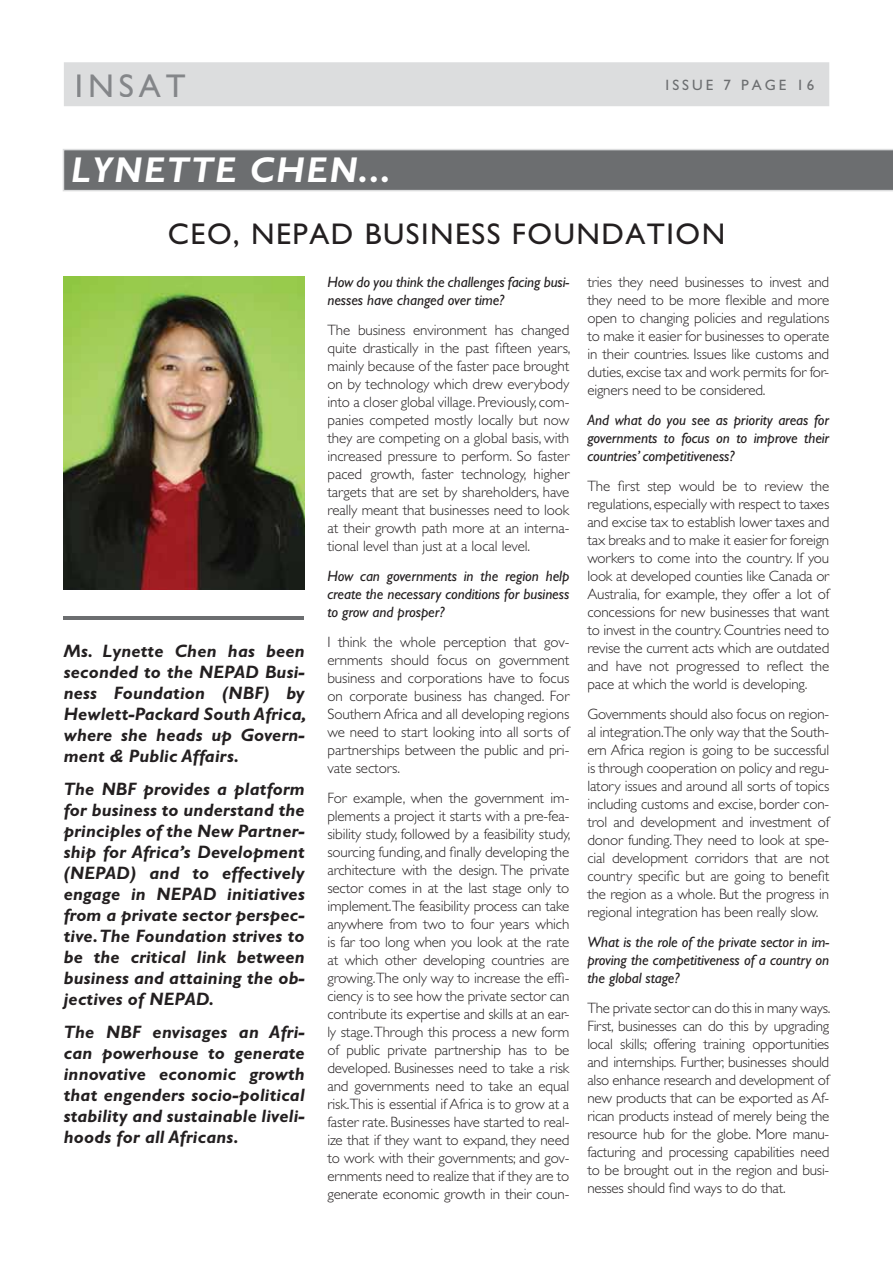
<style>
.page{position:relative;width:893px;height:1263px;background:#fff}
.page>*{position:absolute;margin:0;border:0;box-sizing:border-box;transform-origin:0 0}
.t1{font:italic 700 36px "Gill Sans";letter-spacing:.05em;color:#fff}
.t2{font:33px "Gill Sans";letter-spacing:.15em;color:#848689}
.t3{font:30px "Gill Sans";letter-spacing:.05em;color:#231f20}
.t4{font:italic 700 18px/21px "Gill Sans";letter-spacing:.01em;color:#231f20;text-align:justify}
.t5{font:300 15px/18px "Gill Sans";letter-spacing:-.01em;color:#231f20;text-align:justify}
.t6{font:italic 15px/18px "Gill Sans";letter-spacing:-.005em;color:#231f20;text-align:justify}
.t7{font:15px "Gill Sans";letter-spacing:.2em;color:#6c6e70}
</style>
<div class="page">
<div style="left:64px;top:62px;width:765px;height:44px;background:#dcddde"></div>
<div style="left:77px;top:74px;width:108px;height:23px;background:#dcddde"></div>
<svg style="left:63px;top:149px;width:830px;height:42px;background:#727476"></svg>
<hr style="left:63px;top:616px;width:241px;height:3px;background:#6c6e70">
<img style="left:64px;top:276px;width:240px;height:314px">
<p class="t2" style="left:75px;top:74px;width:112px">INSAT</p>
<p class="t7" style="left:666px;top:80px;width:150px">ISSUE 7 PAGE 16</p>
<p class="t1" style="left:71px;top:158px;width:321px">LYNETTE CHEN...</p>
<p class="t3" style="left:168px;top:224px;width:559px">CEO, NEPAD BUSINESS FOUNDATION</p>
<p class="t4" style="left:64px;top:643px;width:244px">Ms. Lynette Chen has been seconded to the NEPAD Busi&shy;ness Foundation (NBF) by Hewlett-Packard South Africa, where she heads up Govern&shy;ment &amp; Public Affairs.</p>
<p class="t4" style="left:64px;top:781px;width:242px">The NBF provides a platform for business to understand the principles of the New Partner&shy;ship for Africa’s Development (NEPAD) and to effectively engage in NEPAD initiatives from a private sector perspec&shy;tive. The Foundation strives to be the critical link between business and attaining the ob&shy;jectives of NEPAD.</p>
<p class="t4" style="left:64px;top:1024px;width:242px">The NBF envisages an Afri&shy;can powerhouse to generate innovative economic growth that engenders socio-political stability and sustainable liveli&shy;hoods for all Africans.</p>
<p class="t6" style="left:327px;top:274px;width:243px">How do you think the challenges facing busi&shy;nesses have changed over time?</p>
<p class="t5" style="left:327px;top:322px;width:245px">The business environment has changed quite drastically in the past fifteen years, mainly because of the faster pace brought on by technology which drew everybody into a closer global village. Previously, com&shy;panies competed mostly locally but now they are competing on a global basis, with increased pressure to perform. So faster paced growth, faster technology, higher targets that are set by shareholders, have really meant that businesses need to look at their growth path more at an interna&shy;tional level than just at a local level.</p>
<p class="t6" style="left:327px;top:568px;width:243px">How can governments in the region help create the necessary conditions for business to grow and prosper?</p>
<p class="t5" style="left:327px;top:634px;width:243px">I think the whole perception that gov&shy;ernments should focus on government business and corporations have to focus on corporate business has changed. For Southern Africa and all developing regions we need to start looking into all sorts of partnerships between the public and pri&shy;vate sectors.</p>
<p class="t5" style="left:327px;top:790px;width:245px">For example, when the government im&shy;plements a project it starts with a pre-fea&shy;sibility study, followed by a feasibility study, sourcing funding, and finally developing the architecture with the design. The private sector comes in at the last stage only to implement.The feasibility process can take anywhere from two to four years which is far too long when you look at the rate at which other developing countries are growing.The only way to increase the effi&shy;ciency is to see how the private sector can contribute its expertise and skills at an ear&shy;ly stage. Through this process a new form of public private partnership has to be developed. Businesses need to take a risk and governments need to take an equal risk.This is essential if Africa is to grow at a faster rate. Businesses have started to real&shy;ize that if they want to expand, they need to work with their governments; and gov&shy;ernments need to realize that if they are to generate economic growth in their coun-</p>
<p class="t5" style="left:587px;top:274px;width:243px">tries they need businesses to invest and they need to be more flexible and more open to changing policies and regulations to make it easier for businesses to operate in their countries. Issues like customs and duties, excise tax and work permits for for&shy;eigners need to be considered.</p>
<p class="t6" style="left:587px;top:412px;width:243px">And what do you see as priority areas for governments to focus on to improve their countries’ competitiveness?</p>
<p class="t5" style="left:587px;top:478px;width:243px">The first step would be to review the regulations, especially with respect to taxes and excise tax to establish lower taxes and tax breaks and to make it easier for foreign workers to come into the country. If you look at developed counties like Canada or Australia, for example, they offer a lot of concessions for new businesses that want to invest in the country. Countries need to revise the current acts which are outdated and have not progressed to reflect the pace at which the world is developing.</p>
<p class="t5" style="left:587px;top:706px;width:243px">Governments should also focus on region&shy;al integration.The only way that the South&shy;ern Africa region is going to be successful is through cooperation on policy and regu&shy;latory issues and around all sorts of topics including customs and excise, border con&shy;trol and development and investment of donor funding. They need to look at spe&shy;cial development corridors that are not country specific but are going to benefit the region as a whole. But the progress in regional integration has been really slow.</p>
<p class="t6" style="left:587px;top:934px;width:243px">What is the role of the private sector in im&shy;proving the competitiveness of a country on the global stage?</p>
<p class="t5" style="left:587px;top:1000px;width:245px">The private sector can do this in many ways.<br>First, businesses can do this by upgrading local skills; offering training opportunities and internships. Further, businesses should also enhance research and development of new products that can be exported as Af&shy;rican products instead of merely being the resource hub for the globe. More manu&shy;facturing and processing capabilities need to be brought out in the region and busi&shy;nesses should find ways to do that.</p>
</div>
